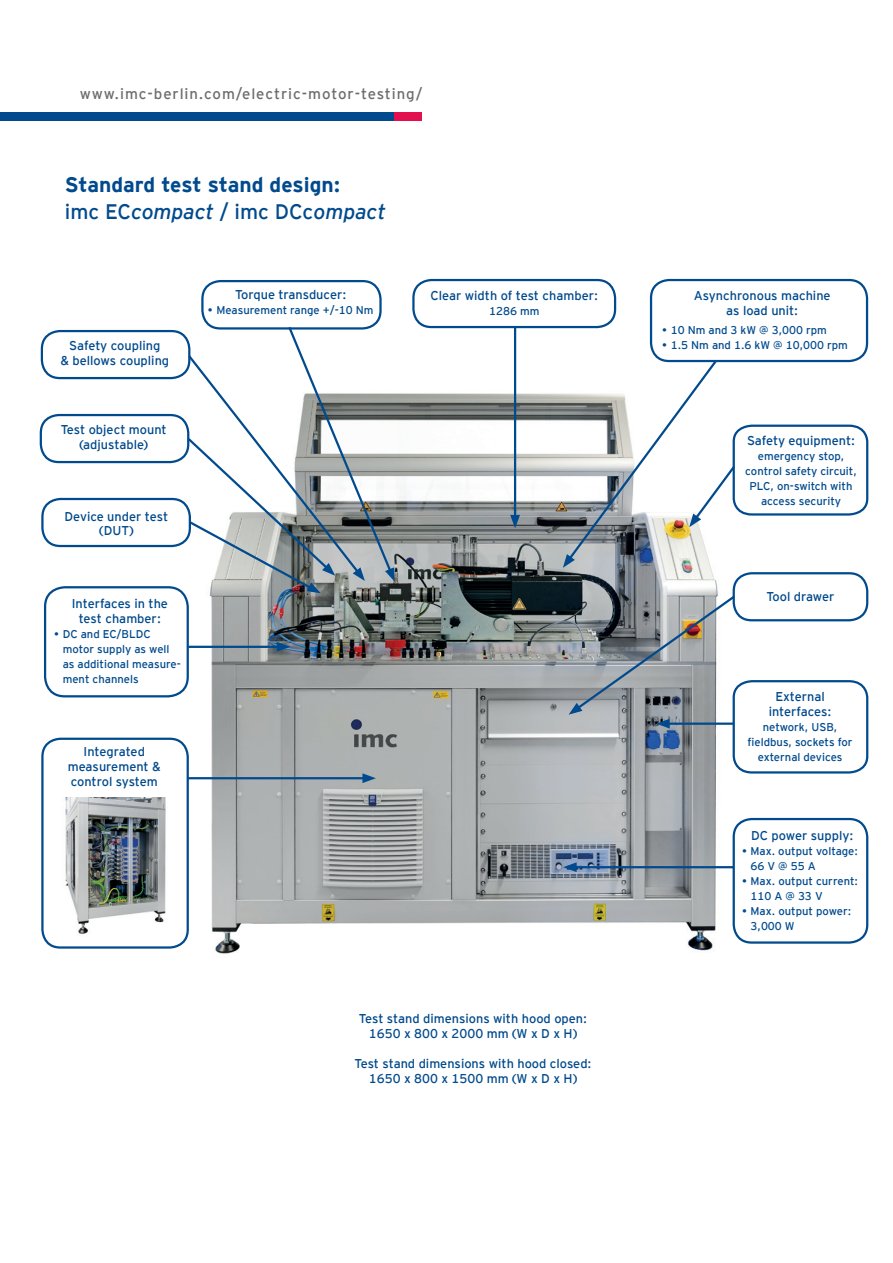
<style>
.page{position:relative;width:893px;height:1263px;background:#fff}
.page>*{position:absolute;margin:0;border:0;box-sizing:border-box;transform-origin:0 0}
.t1{font:700 21px/27px "Interstate";color:#004a8d}
.t2{font:15px "Interstate";letter-spacing:.06em;color:#6c6d70}
.t3{font:12.75px/15px "Interstate";color:#004a8d;text-align:center}
.t4{font:11.25px/15px "Interstate";color:#004a8d}
.s1{font-weight:400}
.s2{font-weight:400;font-style:italic}
</style>
<div class="page">
<div style="left:0;top:113px;width:395px;height:8px;background:#004a8d"></div>
<div style="left:395px;top:113px;width:27px;height:8px;background:#e2104f"></div>
<img style="left:189px;top:339px;width:584px;height:615px">
<div style="left:412px;top:279px;width:204px;height:49px;border:2px solid #004a8d;border-radius:18px"></div>
<hr style="left:514px;top:326px;width:2px;height:193px;background:#004a8d">
<svg style="left:510px;top:515px;width:10px;height:13px"></svg>
<div style="left:650px;top:279px;width:218px;height:83px;border:2px solid #004a8d;border-radius:18px"></div>
<div style="left:41px;top:330px;width:149px;height:49px;border:2px solid #004a8d;border-radius:18px"></div>
<div style="left:201px;top:280px;width:181px;height:50px;border:2px solid #004a8d;border-radius:18px"></div>
<div style="left:44px;top:586px;width:145px;height:111px;border:2px solid #004a8d;border-radius:20px"></div>
<hr style="left:188px;top:646px;width:93px;height:2px;background:#004a8d">
<svg style="left:277px;top:642px;width:13px;height:10px"></svg>
<div style="left:41px;top:738px;width:148px;height:211px;border:2px solid #004a8d;border-radius:18px"></div>
<img style="left:65px;top:798px;width:101px;height:137px">
<hr style="left:188px;top:777px;width:179px;height:2px;background:#004a8d">
<svg style="left:362px;top:773px;width:14px;height:10px"></svg>
<div style="left:733px;top:572px;width:135px;height:49px;border:2px solid #004a8d;border-radius:18px"></div>
<div style="left:733px;top:818px;width:135px;height:126px;border:2px solid #004a8d;border-radius:18px"></div>
<hr style="left:572px;top:866px;width:161px;height:2px;background:#004a8d">
<svg style="left:563px;top:862px;width:14px;height:10px"></svg>
<svg style="left:569px;top:593px;width:300px;height:182px"></svg>
<svg style="left:563px;top:358px;width:306px;height:210px"></svg>
<div style="left:40px;top:414px;width:149px;height:49px;border:2px solid #004a8d;border-radius:18px"></div>
<div style="left:41px;top:498px;width:150px;height:49px;border:2px solid #004a8d;border-radius:18px"></div>
<svg style="left:186px;top:324px;width:209px;height:269px"></svg>
<p class="t2" style="left:80px;top:86px;width:344px">www.imc-berlin.com/electric-motor-testing/</p>
<h1 class="t1" style="left:65px;top:171px;width:322px">Standard test stand design:<br><span class="s1">imc EC</span><span class="s2">compact</span> <span class="s1">/ imc DCc</span><span class="s2">ompact</span></h1>
<p class="t3" style="left:235px;top:287px;width:113px">Torque transducer:</p>
<p class="t4" style="left:208px;top:302px;width:167px">• Measurement range +/-10 Nm</p>
<p class="t3" style="left:430px;top:288px;width:169px">Clear width of test chamber:</p>
<p class="t4" style="left:489px;top:304px;width:52px">1286 mm</p>
<p class="t3" style="left:694px;top:288px;width:138px">Asynchronous machine as load unit:</p>
<p class="t4" style="left:662px;top:323px;width:166px">• 10 Nm and 3 kW @ 3,000 rpm</p>
<p class="t3" style="left:69px;top:338px;width:93px">Safety coupling</p>
<p class="t4" style="left:662px;top:338px;width:187px">• 1.5 Nm and 1.6 kW @ 10,000 rpm</p>
<p class="t3" style="left:60px;top:353px;width:110px">&amp; bellows coupling</p>
<p class="t3" style="left:61px;top:422px;width:108px">Test object mount (adjustable)</p>
<p class="t3" style="left:65px;top:508px;width:105px">Device under test (DUT)</p>
<p class="t3" style="left:72px;top:596px;width:98px">Interfaces in the test chamber:</p>
<p class="t4" style="left:63px;top:626px;width:120px;text-indent:-9px">• DC and EC/BLDC motor supply as well as additional measure&shy;ment channels</p>
<p class="t3" style="left:68px;top:744px;width:95px">Integrated measurement &amp; control system</p>
<p class="t3" style="left:359px;top:1011px;width:230px">Test stand dimensions with hood open:<br>1650 x 800 x 2000 mm (W x D x H)</p>
<p class="t3" style="left:355px;top:1056px;width:239px">Test stand dimensions with hood closed:<br>1650 x 800 x 1500 mm (W x D x H)</p>
<p class="t3" style="left:747px;top:433px;width:110px">Safety equipment:</p>
<p class="t4" style="left:745px;top:448px;width:113px;text-align:center">emergency stop, control safety circuit,<br>PLC, on-switch with access security</p>
<p class="t3" style="left:766px;top:589px;width:70px">Tool drawer</p>
<p class="t3" style="left:769px;top:689px;width:64px">External interfaces:</p>
<p class="t4" style="left:748px;top:719px;width:107px;text-align:center">network, USB, fieldbus, sockets for external devices</p>
<p class="t3" style="left:751px;top:828px;width:104px">DC power supply:</p>
<p class="t4" style="left:750px;top:843px;width:109px;text-indent:-9px">• Max. output voltage:<br>66 V @ 55 A</p>
<p class="t4" style="left:750px;top:873px;width:109px;text-indent:-9px">• Max. output current:<br>110 A @ 33 V</p>
<p class="t4" style="left:750px;top:903px;width:102px;text-indent:-9px">• Max. output power:<br>3,000 W</p>
</div>
